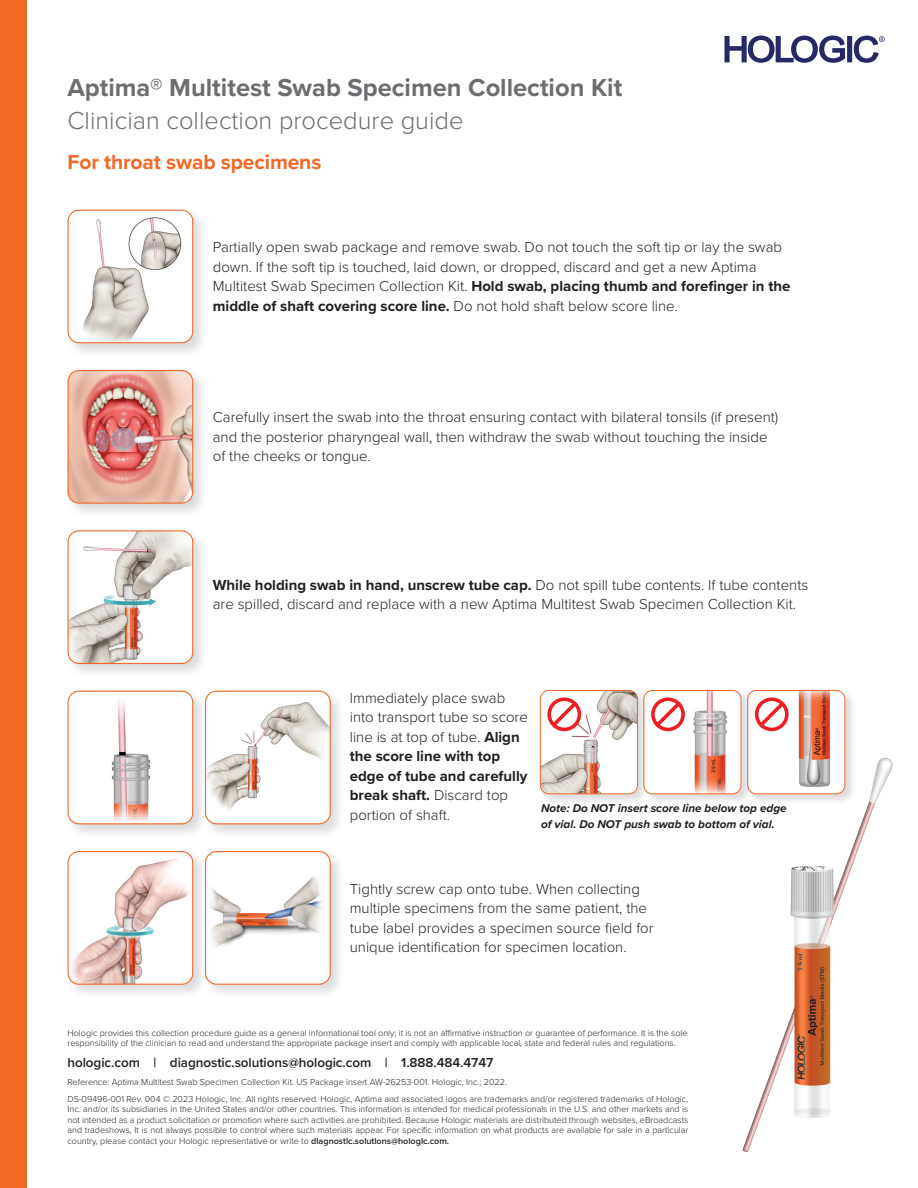
<style>
.page{position:relative;width:918px;height:1188px;background:#fff}
.page>*{position:absolute;margin:0;border:0;box-sizing:border-box;transform-origin:0 0}
.t1{font:700 25.5px "Proxima Nova";color:#6c6d70}
.t2{font:300 25.5px "Proxima Nova";color:#6c6d70}
.t3{font:700 21px "Proxima Nova";letter-spacing:-.005em;color:#f26827}
.t4{font:300 15px/19.5px "Proxima Nova";color:#231f20}
.t5{font:600 13.5px "Proxima Nova";letter-spacing:-.005em;color:#231f20}
.t6{font:italic 700 11.7px/15.1px "Proxima Nova";color:#231f20}
.t7{font:300 9px/10.5px "Proxima Nova";color:#231f20}
.s1{font-weight:700}
.s2{font-weight:600}
</style>
<div class="page">
<svg style="left:724px;top:36px;width:161px;height:27px"></svg>
<div style="left:0;top:0;width:27px;height:1188px;background:#f26827"></div>
<div style="left:65px;top:368px;width:143px;height:151px;background:#231f20;opacity:.16"></div>
<img style="left:68px;top:370px;width:125px;height:133px">
<div style="left:67px;top:370px;width:126px;height:134px;border:1px solid #f26827;border-radius:11px"></div>
<div style="left:65px;top:528px;width:143px;height:151px;background:#231f20;opacity:.16"></div>
<img style="left:68px;top:531px;width:125px;height:132px">
<div style="left:67px;top:530px;width:126px;height:134px;border:1px solid #f26827;border-radius:11px"></div>
<div style="left:65px;top:688px;width:143px;height:151px;background:#231f20;opacity:.16"></div>
<div style="left:68px;top:691px;width:125px;height:133px;background:#fff;border-radius:11px"></div>
<img style="left:111px;top:701px;width:40px;height:121px">
<div style="left:67px;top:691px;width:126px;height:133px;border:1px solid #f26827;border-radius:11px"></div>
<div style="left:203px;top:688px;width:143px;height:151px;background:#231f20;opacity:.16"></div>
<div style="left:206px;top:691px;width:124px;height:133px;background:#fff;border-radius:11px"></div>
<img style="left:207px;top:702px;width:122px;height:108px">
<div style="left:205px;top:691px;width:126px;height:133px;border:1px solid #f26827;border-radius:11px"></div>
<div style="left:65px;top:849px;width:143px;height:151px;background:#231f20;opacity:.16"></div>
<img style="left:68px;top:854px;width:124px;height:130px">
<div style="left:67px;top:851px;width:126px;height:134px;border:1px solid #f26827;border-radius:11px"></div>
<div style="left:203px;top:849px;width:143px;height:151px;background:#231f20;opacity:.16"></div>
<div style="left:206px;top:852px;width:124px;height:132px;background:#fff;border-radius:11px"></div>
<img style="left:209px;top:876px;width:113px;height:72px">
<div style="left:205px;top:851px;width:126px;height:134px;border:1px solid #f26827;border-radius:11px"></div>
<img style="left:742px;top:757px;width:151px;height:395px">
<div style="left:65px;top:207px;width:143px;height:151px;background:#231f20;opacity:.16"></div>
<div style="left:68px;top:210px;width:125px;height:133px;background:#fff;border-radius:11px"></div>
<img style="left:83px;top:210px;width:110px;height:133px">
<div style="left:67px;top:210px;width:126px;height:133px;border:1px solid #f26827;border-radius:11px"></div>
<div style="left:746px;top:688px;width:111px;height:118px;background:#231f20;opacity:.16"></div>
<div style="left:748px;top:690px;width:97px;height:104px;background:#fff;border-radius:9px"></div>
<img style="left:788px;top:690px;width:57px;height:103px">
<div style="left:747px;top:690px;width:98px;height:104px;border:1px solid #f26827;border-radius:9px"></div>
<div style="left:642px;top:688px;width:111px;height:118px;background:#231f20;opacity:.16"></div>
<div style="left:644px;top:690px;width:97px;height:104px;background:#fff;border-radius:9px"></div>
<img style="left:693px;top:690px;width:48px;height:104px">
<div style="left:643px;top:690px;width:98px;height:104px;border:1px solid #f26827;border-radius:9px"></div>
<div style="left:538px;top:688px;width:111px;height:118px;background:#231f20;opacity:.16"></div>
<img style="left:540px;top:690px;width:98px;height:104px">
<div style="left:540px;top:690px;width:98px;height:104px;border:1px solid #f26827;border-radius:9px"></div>
<svg style="left:646px;top:693px;width:39px;height:43px"></svg>
<svg style="left:750px;top:693px;width:38px;height:43px"></svg>
<svg style="left:543px;top:693px;width:38px;height:43px"></svg>
<h1 class="t1" style="left:68px;top:68px;width:556px">Aptima® Multitest Swab Specimen Collection Kit</h1>
<h1 class="t2" style="left:68px;top:101px;width:398px">Clinician collection procedure guide</h1>
<h2 class="t3" style="left:68px;top:147px;width:255px">For throat swab specimens</h2>
<p class="t4" style="left:213px;top:237px;width:579px">Partially open swab package and remove swab. Do not touch the soft tip or lay the swab down. If the soft tip is touched, laid down, or dropped, discard and get a new Aptima Multitest Swab Specimen Collection Kit. <span class="s1">Hold swab, placing thumb and forefinger in the middle of shaft covering score line.</span> Do not hold shaft below score line.</p>
<h3 class="t4" style="left:213px;top:406px;width:567px">Carefully insert the swab into the throat ensuring contact with bilateral tonsils (if present) and the posterior pharyngeal wall, then withdraw the swab without touching the inside of the cheeks or tongue.</h3>
<h3 class="t4" style="left:213px;top:574px;width:597px"><span class="s1">While holding swab in hand, unscrew tube cap.</span> Do not spill tube contents. If tube contents are spilled, discard and replace with a new Aptima Multitest Swab Specimen Collection Kit.</h3>
<h3 class="t4" style="left:350px;top:687px;width:180px">Immediately place swab into transport tube so score line is at top of tube. <span class="s1">Align the score line with top edge of tube and carefully break shaft.</span> Discard top portion of shaft.</h3>
<p class="t6" style="left:541px;top:801px;width:247px">Note: Do NOT insert score line below top edge of vial. Do NOT push swab to bottom of vial.</p>
<h3 class="t4" style="left:350px;top:878px;width:305px">Tightly screw cap onto tube. When collecting multiple specimens from the same patient, the tube label provides a specimen source field for unique identification for specimen location.</h3>
<p class="t7" style="left:68px;top:1027px;width:622px">Hologic provides this collection procedure guide as a general informational tool only; it is not an affirmative instruction or guarantee of performance. It is the sole responsibility of the clinician to read and understand the appropriate package insert and comply with applicable local, state and federal rules and regulations.</p>
<h3 class="t5" style="left:68px;top:1053px;width:427px">hologic.com | diagnostic.solutions@hologic.com | 1.888.484.4747</h3>
<p class="t7" style="left:68px;top:1073px;width:622px;line-height:17.2px">Reference: Aptima Multitest Swab Specimen Collection Kit. US Package insert AW-26253-001. Hologic, Inc.; 2022.<br>DS-09496-001 Rev. 004 © 2023 Hologic, Inc. All rights reserved. Hologic, Aptima and associated logos are trademarks and/or registered trademarks of Hologic,</p>
<p class="t7" style="left:68px;top:1104px;width:622px;text-align:justify">Inc. and/or its subsidiaries in the United States and/or other countries. This information is intended for medical professionals in the U.S. and other markets and is not intended as a product solicitation or promotion where such activities are prohibited. Because Hologic materials are distributed through websites, eBroadcasts and tradeshows, It is not always possible to control where such materials appear. For specific information on what products are available for sale in a particular country, please contact your Hologic representative or write to <span class="s2">dlagnostlc.solutlons@hologlc.com.</span></p>
</div>
